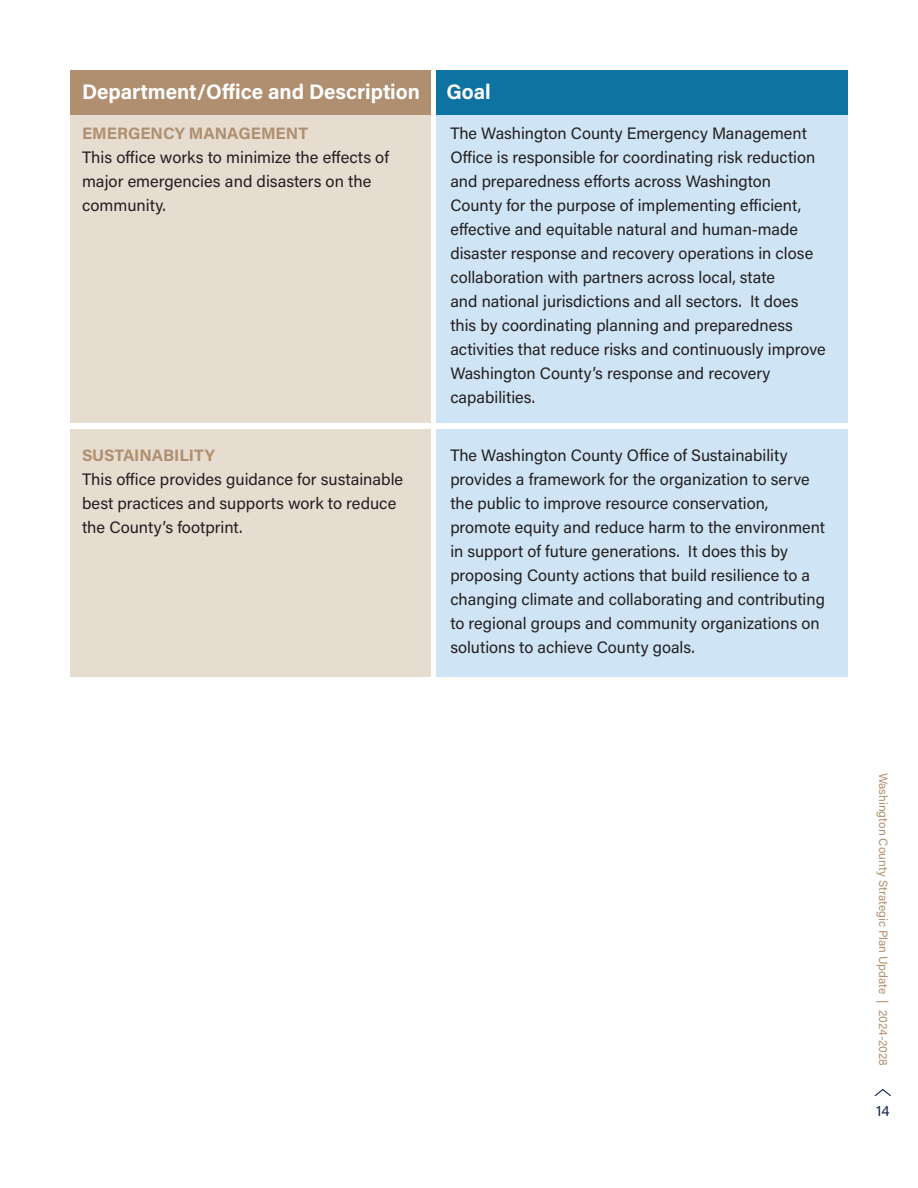
<style>
.page{position:relative;width:918px;height:1188px;background:#fff}
.page>*{position:absolute;margin:0;border:0;box-sizing:border-box;transform-origin:0 0}
.t1{font:700 21px "Acumin Pro";color:#fff}
.t2{font:16.5px/24px "Acumin Pro";color:#231f20}
.t3{font:700 16.5px "Acumin Pro";color:#af8f6f}
.t4{font:15px "Acumin Pro";color:#12264e}
.t5{font:12px "Acumin Pro";color:#af8f6f}
</style>
<div class="page">
<svg style="left:874px;top:1089px;width:17px;height:8px"></svg>
<div style="left:70px;top:70px;width:361px;height:46px;background:#af8f6f"></div>
<div style="left:436px;top:70px;width:412px;height:46px;background:#0c73a2"></div>
<div style="left:70px;top:116px;width:361px;height:561px;background:#e7dcd0"></div>
<div style="left:436px;top:116px;width:412px;height:561px;background:#cfe4f5"></div>
<div style="left:67px;top:424px;width:782px;height:5px;background:#fff"></div>
<p class="t1" style="left:82px;top:77px;width:339px">Department/Office and Description</p>
<p class="t1" style="left:447px;top:77px;width:46px">Goal</p>
<p class="t3" style="left:82px;top:122px;width:228px">EMERGENCY MANAGEMENT</p>
<p class="t2" style="left:82px;top:145px;width:309px">This office works to minimize the effects of major emergencies and disasters on the community.</p>
<p class="t2" style="left:450px;top:121px;width:377px">The Washington County Emergency Management Office is responsible for coordinating risk reduction and preparedness efforts across Washington County for the purpose of implementing efficient, effective and equitable natural and human-made disaster response and recovery operations in close collaboration with partners across local, state<br>and national jurisdictions and all sectors. It does this by coordinating planning and preparedness activities that reduce risks and continuously improve Washington County’s response and recovery capabilities.</p>
<p class="t3" style="left:82px;top:444px;width:135px">SUSTAINABILITY</p>
<p class="t2" style="left:82px;top:467px;width:323px">This office provides guidance for sustainable best practices and supports work to reduce the County’s footprint.</p>
<p class="t2" style="left:450px;top:443px;width:376px">The Washington County Office of Sustainability provides a framework for the organization to serve the public to improve resource conservation, promote equity and reduce harm to the environment in support of future generations. It does this by proposing County actions that build resilience to a changing climate and collaborating and contributing to regional groups and community organizations on solutions to achieve County goals.</p>
<p class="t5" style="left:892px;top:773px;width:295px;rotate:90deg">Washington County Strategic Plan Update | 2024-2028</p>
<p class="t4" style="left:876px;top:1100px;width:15px">14</p>
</div>
